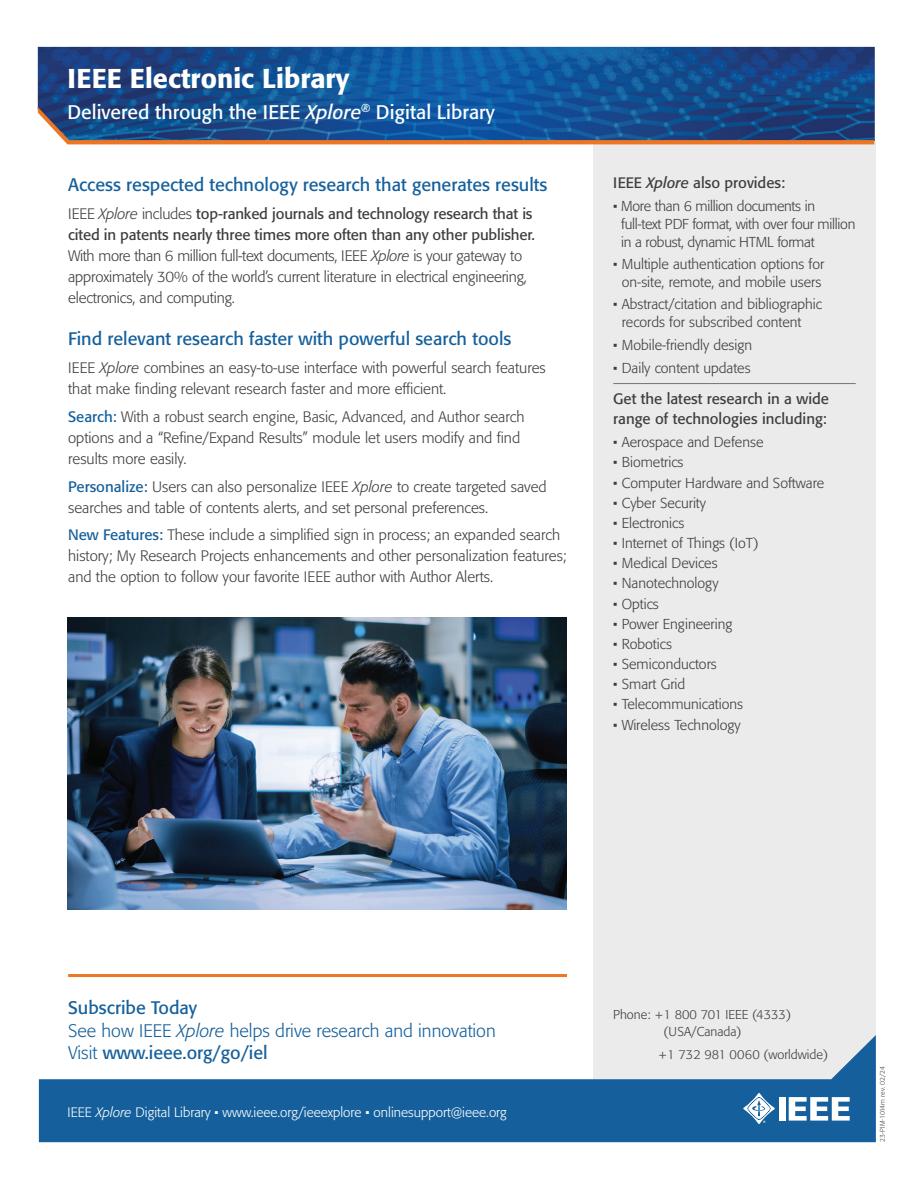
<style>
.page{position:relative;width:918px;height:1188px;background:#fff}
.page>*{position:absolute;margin:0;border:0;box-sizing:border-box;transform-origin:0 0}
.t1{font:500 27px "Formata";color:#fff}
.t2{font:19.5px "Formata";color:#fff}
.t3{font:18px "Formata";color:#15609c}
.t4{font:300 18px/22.5px "Formata";color:#15609c}
.t5{font:300 15px/21px "Formata";color:#3e3e3f}
.t6{font:15px/19.5px "Formata";color:#3e3e3f}
.t7{font:300 14.25px/18px "Formata";color:#3e3e3f;text-align:center}
.t8{font:300 14.25px/18px "Formata";letter-spacing:-.02em;color:#3e3e3f}
.t9{font:300 13.5px "Formata";color:#fff}
.t10{font:300 12.75px/16.5px "Formata";color:#3e3e3f;text-align:center}
.t11{font:300 6.75px "Formata";letter-spacing:.015em;color:#3e3e3f}
.s1{font-style:italic}
.s2{font-weight:400}
.s3{font-weight:400;color:#15609c}
</style>
<div class="page">
<div style="left:593px;top:141px;width:283px;height:894px;background:#ebebeb"></div>
<svg style="left:39px;top:1035px;width:837px;height:107px;fill:#15609c"></svg>
<div style="left:779px;top:1097px;width:6px;height:24px;background:#fff"></div>
<svg style="left:789px;top:1097px;width:61px;height:24px"></svg>
<svg style="left:743px;top:1093px;width:32px;height:31px"></svg>
<hr style="left:68px;top:974px;width:499px;height:3px;background:#ed7625">
<img style="left:38px;top:47px;width:837px;height:94px">
<svg style="left:38px;top:107px;width:836px;height:37px;background:#305283"></svg>
<hr style="left:613px;top:383px;width:243px;height:1px;background:#757679">
<img style="left:68px;top:617px;width:498px;height:292px">
<h1 class="t1" style="left:68px;top:62px;width:283px">IEEE Electronic Library</h1>
<h2 class="t2" style="left:68px;top:100px;width:429px">Delivered through the IEEE <span class="s1">Xplore</span><sup>®</sup> Digital Library</h2>
<p class="t3" style="left:68px;top:174px;width:481px">Access respected technology research that generates results</p>
<p class="t5" style="left:68px;top:203px;width:468px">IEEE <span class="s1">Xplore</span> includes <span class="s2">top-ranked journals and technology research that is cited in patents nearly three times more often than any other publisher.<br></span>With more than 6 million full-text documents, IEEE <span class="s1">Xplore</span> is your gateway to approximately 30% of the world’s current literature in electrical engineering, electronics, and computing.</p>
<p class="t3" style="left:68px;top:328px;width:445px">Find relevant research faster with powerful search tools</p>
<p class="t5" style="left:68px;top:358px;width:479px">IEEE <span class="s1">Xplore</span> combines an easy-to-use interface with powerful search features that make finding relevant research faster and more efficient.</p>
<p class="t5" style="left:68px;top:406px;width:458px"><span class="s3">Search:</span> With a robust search engine, Basic, Advanced, and Author search options and a “Refine/Expand Results” module let users modify and find results more easily.</p>
<p class="t5" style="left:68px;top:476px;width:480px"><span class="s3">Personalize:</span> Users can also personalize IEEE <span class="s1">Xplore</span> to create targeted saved searches and table of contents alerts, and set personal preferences.</p>
<p class="t5" style="left:68px;top:525px;width:500px"><span class="s3">New Features:</span> These include a simplified sign in process; an expanded search history; My Research Projects enhancements and other personalization features; and the option to follow your favorite IEEE author with Author Alerts.</p>
<p class="t6" style="left:613px;top:173px;width:173px">IEEE <span class="s1">Xplore</span> also provides:</p>
<p class="t8" style="left:621px;top:197px;width:236px;text-indent:-8px">• More than 6 million documents in full-text PDF format, with over four million in a robust, dynamic HTML format</p>
<p class="t7" style="left:613px;top:255px;width:212px">• Multiple authentication options for on-site, remote, and mobile users</p>
<p class="t7" style="left:622px;top:295px;width:202px;text-align:left;text-indent:-8px">• Abstract/citation and bibliographic records for subscribed content</p>
<p class="t7" style="left:613px;top:336px;width:140px">• Mobile-friendly design</p>
<p class="t7" style="left:613px;top:360px;width:139px">• Daily content updates</p>
<p class="t6" style="left:613px;top:389px;width:217px">Get the latest research in a wide range of technologies including:</p>
<p class="t7" style="left:613px;top:433px;width:152px">• Aerospace and Defense</p>
<p class="t7" style="left:613px;top:454px;width:72px">• Biometrics</p>
<p class="t7" style="left:613px;top:474px;width:213px">• Computer Hardware and Software</p>
<p class="t7" style="left:613px;top:494px;width:94px">• Cyber Security</p>
<p class="t7" style="left:613px;top:514px;width:73px">• Electronics</p>
<p class="t7" style="left:613px;top:534px;width:147px">• Internet of Things (IoT)</p>
<p class="t7" style="left:613px;top:554px;width:106px">• Medical Devices</p>
<p class="t7" style="left:613px;top:574px;width:107px">• Nanotechnology</p>
<p class="t7" style="left:613px;top:595px;width:47px">• Optics</p>
<p class="t7" style="left:613px;top:615px;width:120px">• Power Engineering</p>
<p class="t7" style="left:613px;top:635px;width:60px">• Robotics</p>
<p class="t7" style="left:613px;top:655px;width:105px">• Semiconductors</p>
<p class="t7" style="left:613px;top:675px;width:74px">• Smart Grid</p>
<p class="t7" style="left:613px;top:695px;width:131px">• Telecommunications</p>
<p class="t7" style="left:613px;top:716px;width:129px">• Wireless Technology</p>
<p class="t4" style="left:68px;top:997px;width:429px"><span class="s2">Subscribe Today<br></span>See how IEEE <span class="s1">Xplore</span> helps drive research and innovation<br>Visit <span class="s2">www.ieee.org/go/iel</span></p>
<p class="t10" style="left:613px;top:1007px;width:179px">Phone: +1 800 701 IEEE (4333) (USA/Canada)</p>
<p class="t10" style="left:658px;top:1047px;width:171px">+1 732 981 0060 (worldwide)</p>
<p class="t9" style="left:68px;top:1104px;width:441px">IEEE <span class="s1">Xplore</span> Digital Library • www.ieee.org/ieeexplore • onlinesupport@ieee.org</p>
<p class="t11" style="left:878px;top:1142px;width:78px;rotate:-90deg">23-PIM-1014m rev. 02/24</p>
</div>
